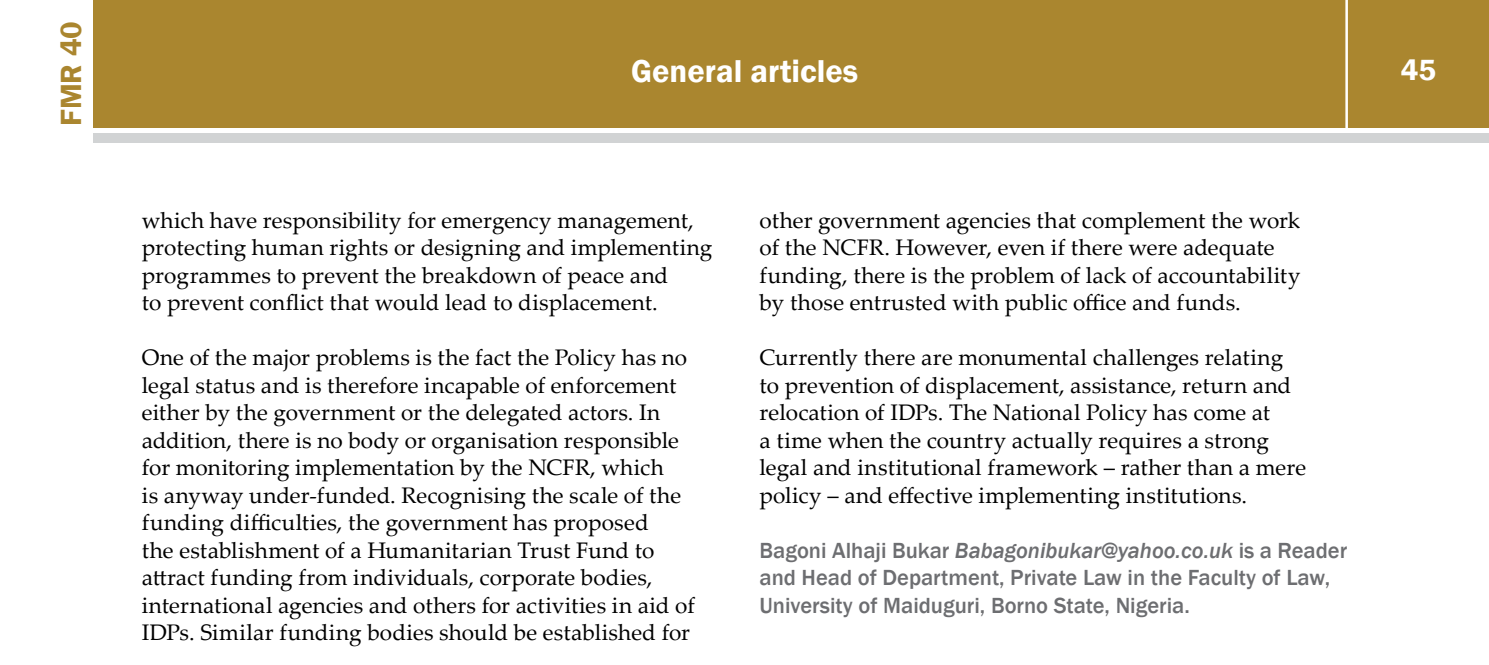
<style>
.page{position:relative;width:1489px;height:665px;background:#fff}
.page>*{position:absolute;margin:0;border:0;box-sizing:border-box;transform-origin:0 0}
.t1{font:600 32.5px "Franklin Gothic";color:#fff}
.t2{font:600 30px "Franklin Gothic";color:#aa862f}
.t3{font:600 30px "Franklin Gothic";color:#fff}
.t4{font:22.5px/27.5px "Palatino Linotype";letter-spacing:.005em;color:#000}
.t5{font:500 22.5px/27.5px "Franklin Gothic";color:#6d6e71}
.s1{font-style:italic}
</style>
<div class="page">
<div style="left:93px;top:0;width:1395px;height:128px;background:#aa862f"></div>
<div style="left:93px;top:133px;width:1395px;height:9px;background:#d1d3d4"></div>
<hr style="left:1345px;top:0;width:2px;height:130px;background:#fff">
<h2 class="t2" style="left:53px;top:126px;width:106px;rotate:-90deg">FMR 40</h2>
<h1 class="t1" style="left:631px;top:51px;width:228px">General articles</h1>
<h2 class="t3" style="left:1400px;top:51px;width:37px">45</h2>
<p class="t4" style="left:142px;top:205px;width:572px">which have responsibility for emergency management, protecting human rights or designing and implementing programmes to prevent the breakdown of peace and<br>to prevent conflict that would lead to displacement.</p>
<p class="t4" style="left:142px;top:343px;width:554px">One of the major problems is the fact the Policy has no legal status and is therefore incapable of enforcement either by the government or the delegated actors. In addition, there is no body or organisation responsible for monitoring implementation by the NCFR, which<br>is anyway under-funded. Recognising the scale of the funding difficulties, the government has proposed<br>the establishment of a Humanitarian Trust Fund to attract funding from individuals, corporate bodies, international agencies and others for activities in aid of IDPs. Similar funding bodies should be established for</p>
<p class="t4" style="left:759px;top:205px;width:542px">other government agencies that complement the work of the NCFR. However, even if there were adequate funding, there is the problem of lack of accountability by those entrusted with public office and funds.</p>
<p class="t4" style="left:759px;top:343px;width:548px">Currently there are monumental challenges relating to prevention of displacement, assistance, return and relocation of IDPs. The National Policy has come at<br>a time when the country actually requires a strong legal and institutional framework – rather than a mere policy – and effective implementing institutions.</p>
<p class="t5" style="left:759px;top:536px;width:589px">Bagoni Alhaji Bukar <span class="s1">Babagonibukar@yahoo.co.uk</span> is a Reader and Head of Department, Private Law in the Faculty of Law,<br>University of Maiduguri, Borno State, Nigeria.</p>
</div>
